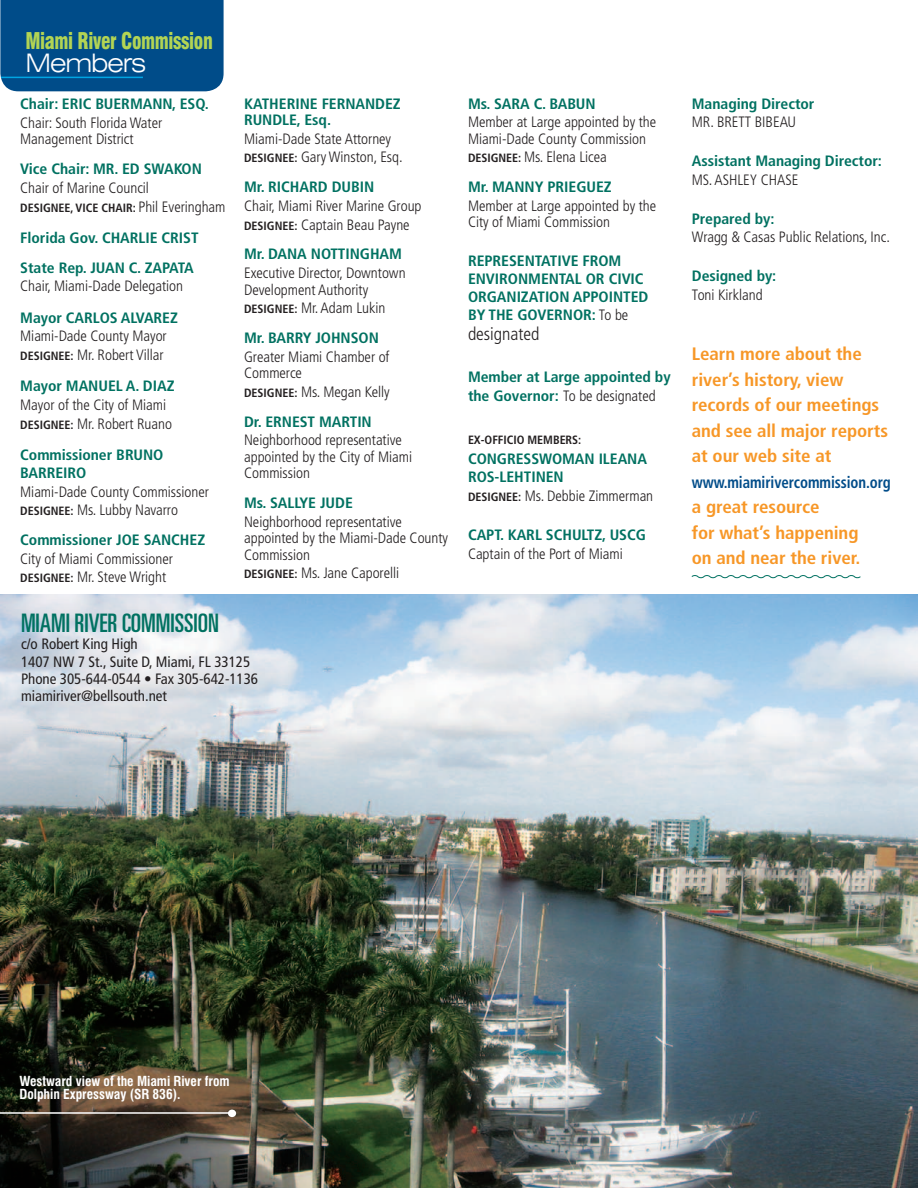
<style>
.page{position:relative;width:918px;height:1188px;background:#fff}
.page>*{position:absolute;margin:0;border:0;box-sizing:border-box;transform-origin:0 0}
.t1{font:ultra-condensed 25.5px "Univers";color:#007161}
.t2{font:300 expanded 25.5px "Swiss 721 BT";letter-spacing:-.04em;color:#fff}
.t3{font:900 condensed 22.5px "Swiss 721 BT";letter-spacing:-.02em;color:#b2d454;scale:.85 1}
.t4{font:700 condensed 18px/25.5px "Frutiger";letter-spacing:-.005em;color:#f79727;scale:1.05 1}
.t5{font:300 condensed 18px "Frutiger";color:#231f20}
.t6{font:700 condensed 16.5px "Frutiger";letter-spacing:-.005em;color:#004c89;scale:.9 1}
.t7{font:300 condensed 15px/16.5px "Frutiger";color:#231f20}
.t8{font:700 condensed 15px/29.8px "Frutiger";letter-spacing:-.005em;color:#007161;scale:1.05 1}
.t9{font:condensed 15px/17.1px "Frutiger";color:#231f20}
.t10{font:700 condensed 13.5px/13.5px "Swiss 721 BT";color:#fff}
.t11{font:700 condensed 12px "Frutiger";color:#231f20}
.s1{font-weight:300;font-size:15px}
.s2{font-weight:700;font-size:12px}
.s3{font-size:12px;color:#231f20}
.s4{font-weight:300;color:#231f20}
</style>
<div class="page">
<img style="left:0;top:594px;width:918px;height:594px">
<svg style="left:691px;top:575px;width:170px;height:4px"></svg>
<div style="left:0;top:0;width:224px;height:91px;background:#004c89"></div>
<hr style="left:1px;top:77px;width:142px;height:1px;background:#00a5e3">
<hr style="left:0;top:1112px;width:233px;height:2px;background:#fff">
<div style="left:228px;top:1110px;width:8px;height:7px;background:#fff;border-radius:50%"></div>
<h2 class="t3" style="left:25px;top:28px;width:222px">Miami River Commission</h2>
<h1 class="t2" style="left:25px;top:48px;width:122px">Members</h1>
<p class="t8" style="left:20px;top:89px;width:181px">Chair: ERIC BUERMANN, ESQ.</p>
<p class="t7" style="left:20px;top:115px;width:144px">Chair: South Florida Water<br>Management District</p>
<p class="t8" style="left:20px;top:154px;width:175px">Vice Chair: MR. ED SWAKON</p>
<p class="t7" style="left:20px;top:180px;width:130px">Chair of Marine Council</p>
<p class="t11" style="left:20px;top:200px;width:207px">DESIGNEE, VICE CHAIR: <span class="s1">Phil Everingham</span></p>
<p class="t8" style="left:20px;top:223px;width:171px">Florida Gov. CHARLIE CRIST<br>State Rep. JUAN C. ZAPATA</p>
<p class="t7" style="left:20px;top:278px;width:164px">Chair, Miami-Dade Delegation</p>
<p class="t8" style="left:20px;top:303px;width:152px">Mayor CARLOS ALVAREZ</p>
<p class="t7" style="left:20px;top:327px;width:148px;line-height:18.6px">Miami-Dade County Mayor<br><span class="s2">DESIGNEE:</span> Mr. Robert Villar</p>
<p class="t8" style="left:20px;top:371px;width:148px">Mayor MANUEL A. DIAZ</p>
<p class="t7" style="left:20px;top:396px;width:153px;line-height:18.6px">Mayor of the City of Miami<br><span class="s2">DESIGNEE:</span> Mr. Robert Ruano</p>
<p class="t8" style="left:20px;top:446px;width:138px;line-height:18px">Commissioner BRUNO<br>BARREIRO</p>
<p class="t7" style="left:20px;top:482px;width:190px;line-height:18.6px">Miami-Dade County Commissioner<br><span class="s2">DESIGNEE:</span> Ms. Lubby Navarro</p>
<p class="t8" style="left:20px;top:525px;width:178px">Commissioner JOE SANCHEZ</p>
<p class="t7" style="left:20px;top:550px;width:154px;line-height:18.6px">City of Miami Commissioner<br><span class="s2">DESIGNEE:</span> Mr. Steve Wright</p>
<p class="t8" style="left:244px;top:95px;width:151px;line-height:16.5px">KATHERINE FERNANDEZ<br>RUNDLE, Esq.</p>
<p class="t7" style="left:244px;top:129px;width:160px;line-height:18.6px">Miami-Dade State Attorney<br><span class="s2">DESIGNEE:</span> Gary Winston, Esq.</p>
<p class="t8" style="left:244px;top:172px;width:126px">Mr. RICHARD DUBIN</p>
<p class="t7" style="left:244px;top:197px;width:179px;line-height:18.6px">Chair, Miami River Marine Group<br><span class="s2">DESIGNEE:</span> Captain Beau Payne</p>
<p class="t8" style="left:244px;top:239px;width:152px">Mr. DANA NOTTINGHAM</p>
<p class="t7" style="left:244px;top:265px;width:163px">Executive Director, Downtown<br>Development Authority</p>
<p class="t8" style="left:244px;top:293px;width:136px"><span class="s3">DESIGNEE:</span> <span class="s4">Mr. Adam Lukin<br></span>Mr. BARRY JOHNSON</p>
<p class="t7" style="left:244px;top:348px;width:147px">Greater Miami Chamber of<br>Commerce</p>
<p class="t8" style="left:244px;top:377px;width:140px"><span class="s3">DESIGNEE:</span> <span class="s4">Ms. Megan Kelly<br></span>Dr. ERNEST MARTIN</p>
<p class="t7" style="left:244px;top:432px;width:170px">Neighborhood representative appointed by the City of Miami<br>Commission</p>
<p class="t8" style="left:244px;top:488px;width:105px">Ms. SALLYE JUDE</p>
<p class="t7" style="left:244px;top:514px;width:205px">Neighborhood representative appointed by the Miami-Dade County<br>Commission</p>
<p class="t7" style="left:244px;top:565px;width:157px"><span class="s2">DESIGNEE:</span> Ms. Jane Caporelli</p>
<h1 class="t1" style="left:21px;top:609px;width:199px">MIAMI RIVER COMMISSION</h1>
<p class="t9" style="left:21px;top:636px;width:239px">c/o Robert King High<br>1407 NW 7 St., Suite D, Miami, FL 33125<br>Phone 305-644-0544 • Fax 305-642-1136 miamiriver@bellsouth.net</p>
<p class="t8" style="left:468px;top:88px;width:123px">Ms. SARA C. BABUN</p>
<p class="t7" style="left:468px;top:114px;width:190px">Member at Large appointed by the<br>Miami-Dade County Commission</p>
<p class="t8" style="left:468px;top:142px;width:138px"><span class="s3">DESIGNEE:</span> <span class="s4">Ms. Elena Licea<br></span>Mr. MANNY PRIEGUEZ</p>
<p class="t7" style="left:468px;top:198px;width:190px">Member at Large appointed by the<br>City of Miami Commission</p>
<p class="t8" style="left:468px;top:252px;width:173px;line-height:18px">REPRESENTATIVE FROM<br>ENVIRONMENTAL OR CIVIC<br>ORGANIZATION APPOINTED<br>BY THE GOVERNOR: <span class="s4">To be</span></p>
<p class="t5" style="left:468px;top:323px;width:73px">designated</p>
<p class="t8" style="left:468px;top:367px;width:195px;line-height:19.5px">Member at Large appointed by the Governor: <span class="s4">To be designated</span></p>
<p class="t11" style="left:468px;top:433px;width:115px">EX-OFFICIO MEMBERS:</p>
<p class="t8" style="left:468px;top:450px;width:178px;line-height:18.3px">CONGRESSWOMAN ILEANA<br>ROS-LEHTINEN<br><span class="s3">DESIGNEE:</span> <span class="s4">Ms. Debbie Zimmerman</span></p>
<p class="t8" style="left:468px;top:520px;width:171px">CAPT. KARL SCHULTZ, USCG</p>
<p class="t7" style="left:468px;top:545px;width:156px">Captain of the Port of Miami</p>
<p class="t8" style="left:692px;top:88px;width:118px">Managing Director</p>
<p class="t7" style="left:692px;top:114px;width:106px">MR. BRETT BIBEAU</p>
<p class="t8" style="left:692px;top:146px;width:183px">Assistant Managing Director:</p>
<p class="t7" style="left:692px;top:171px;width:108px">MS. ASHLEY CHASE</p>
<p class="t8" style="left:692px;top:203px;width:80px">Prepared by:</p>
<p class="t7" style="left:692px;top:229px;width:200px">Wragg &amp; Casas Public Relations, Inc.</p>
<p class="t8" style="left:692px;top:261px;width:82px">Designed by:</p>
<p class="t7" style="left:692px;top:286px;width:72px">Toni Kirkland</p>
<p class="t4" style="left:692px;top:341px;width:188px">Learn more about the river’s history, view records of our meetings and see all major reports at our web site at</p>
<p class="t6" style="left:692px;top:472px;width:223px">www.miamirivercommission.org</p>
<p class="t4" style="left:692px;top:494px;width:162px">a great resource<br>for what’s happening on and near the river.</p>
<p class="t10" style="left:20px;top:1074px;width:212px">Westward view of the Miami River from<br>Dolphin Expressway (SR 836).</p>
</div>
